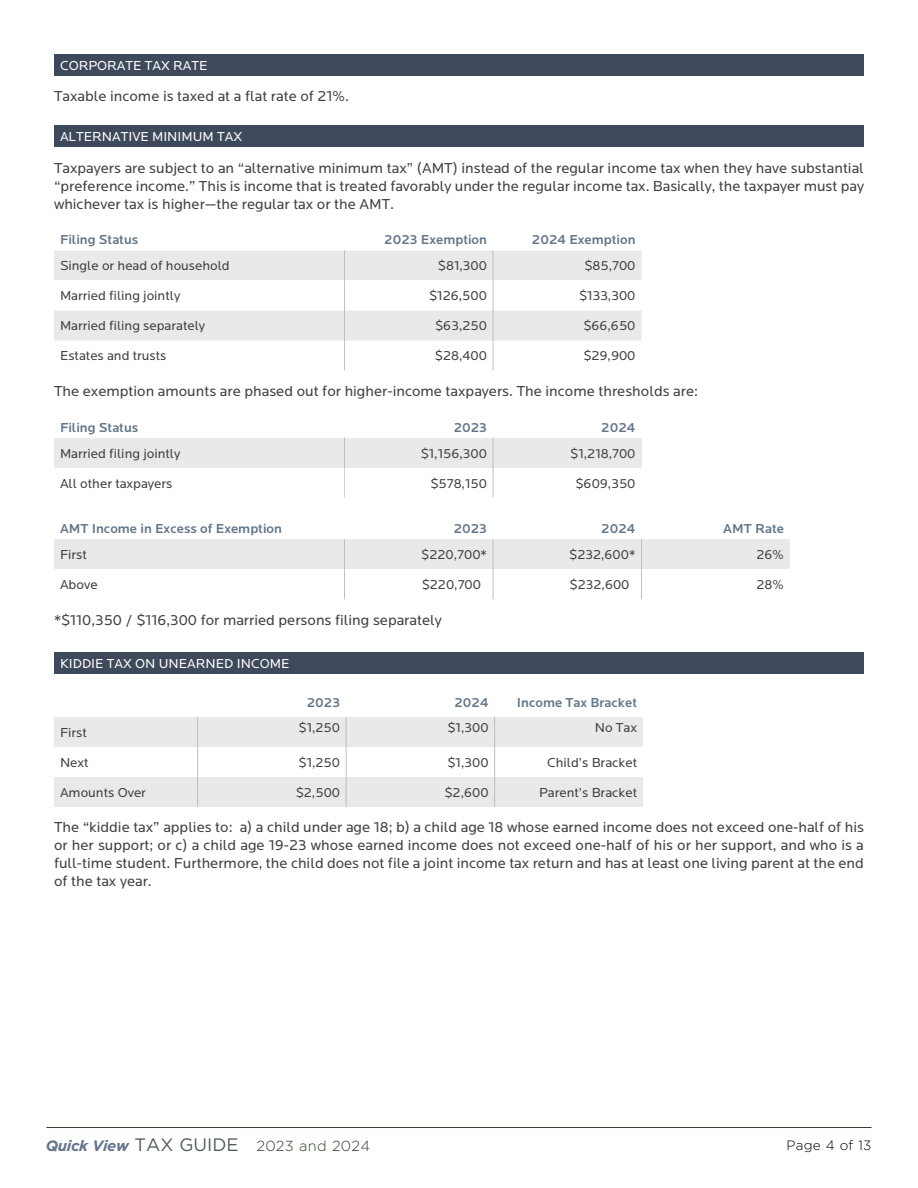
<style>
.page{position:relative;width:918px;height:1188px;background:#fff}
.page>*{position:absolute;margin:0;border:0;box-sizing:border-box;transform-origin:0 0}
.t1{font:15px/18px "Locator";color:#414042;text-align:justify}
.t2{font:300 14.55px "Gotham";letter-spacing:.02em;color:#2d3f29}
.t3{font:13.5px "Locator";color:#414042}
.t4{font:500 13.5px "Locator";color:#637689}
.t5{font:13.5px "Locator";color:#fff}
.t6{font:300 13.5px "Gotham";letter-spacing:.02em;color:#000}
.s1{font-weight:700;font-style:italic;font-size:15px;color:#637689}
.s2{font-weight:400;font-size:18px;color:#525c57}
</style>
<div class="page">
<hr style="left:46px;top:1127px;width:826px;height:1px;background:#2d3f29">
<div style="left:54px;top:54px;width:809px;height:22px;background:#3e495c"></div>
<div style="left:54px;top:125px;width:809px;height:22px;background:#3e495c"></div>
<div style="left:54px;top:250px;width:588px;height:90px;background:#e9e9ea"></div>
<div style="left:54px;top:280px;width:291px;height:30px;background:#fff"></div>
<div style="left:345px;top:280px;width:148px;height:30px;background:#fff"></div>
<div style="left:493px;top:280px;width:149px;height:30px;background:#fff"></div>
<hr style="left:344px;top:250px;width:1px;height:30px;background:#bcbec0">
<hr style="left:344px;top:280px;width:1px;height:30px;background:#bcbec0">
<hr style="left:344px;top:310px;width:1px;height:30px;background:#bcbec0">
<hr style="left:344px;top:340px;width:1px;height:30px;background:#bcbec0">
<hr style="left:493px;top:250px;width:1px;height:30px;background:#bcbec0">
<hr style="left:493px;top:280px;width:1px;height:30px;background:#bcbec0">
<hr style="left:493px;top:310px;width:1px;height:30px;background:#bcbec0">
<hr style="left:493px;top:340px;width:1px;height:30px;background:#bcbec0">
<div style="left:54px;top:438px;width:291px;height:30px;background:#e9e9ea"></div>
<div style="left:345px;top:438px;width:148px;height:30px;background:#e9e9ea"></div>
<div style="left:493px;top:438px;width:149px;height:30px;background:#e9e9ea"></div>
<hr style="left:344px;top:468px;width:1px;height:30px;background:#d1d3d4">
<hr style="left:344px;top:438px;width:1px;height:30px;background:#bcbec0">
<hr style="left:493px;top:438px;width:1px;height:30px;background:#bcbec0">
<hr style="left:493px;top:468px;width:1px;height:30px;background:#bcbec0">
<div style="left:54px;top:539px;width:291px;height:30px;background:#e9e9ea"></div>
<div style="left:345px;top:539px;width:148px;height:30px;background:#e9e9ea"></div>
<div style="left:493px;top:539px;width:149px;height:30px;background:#e9e9ea"></div>
<div style="left:642px;top:539px;width:148px;height:30px;background:#e9e9ea"></div>
<hr style="left:344px;top:539px;width:1px;height:30px;background:#bcbec0">
<hr style="left:493px;top:539px;width:1px;height:30px;background:#bcbec0">
<hr style="left:641px;top:539px;width:1px;height:30px;background:#bcbec0">
<hr style="left:344px;top:569px;width:1px;height:30px;background:#bcbec0">
<hr style="left:493px;top:569px;width:1px;height:30px;background:#bcbec0">
<hr style="left:641px;top:569px;width:1px;height:30px;background:#bcbec0">
<div style="left:54px;top:652px;width:809px;height:22px;background:#3e495c"></div>
<div style="left:54px;top:717px;width:144px;height:30px;background:#e9e9ea"></div>
<div style="left:198px;top:717px;width:148px;height:30px;background:#e9e9ea"></div>
<div style="left:346px;top:717px;width:149px;height:30px;background:#e9e9ea"></div>
<div style="left:495px;top:717px;width:148px;height:30px;background:#e9e9ea"></div>
<div style="left:54px;top:777px;width:144px;height:30px;background:#e9e9ea"></div>
<div style="left:198px;top:777px;width:148px;height:30px;background:#e9e9ea"></div>
<div style="left:346px;top:777px;width:149px;height:30px;background:#e9e9ea"></div>
<div style="left:495px;top:777px;width:148px;height:30px;background:#e9e9ea"></div>
<hr style="left:346px;top:717px;width:1px;height:30px;background:#bcbec0">
<hr style="left:494px;top:717px;width:1px;height:30px;background:#bcbec0">
<hr style="left:197px;top:747px;width:1px;height:30px;background:#bcbec0">
<hr style="left:346px;top:777px;width:1px;height:30px;background:#bcbec0">
<hr style="left:494px;top:777px;width:1px;height:30px;background:#bcbec0">
<hr style="left:197px;top:717px;width:1px;height:30px;background:#bcbec0">
<hr style="left:197px;top:777px;width:1px;height:30px;background:#bcbec0">
<hr style="left:346px;top:747px;width:1px;height:30px;background:#bcbec0">
<hr style="left:494px;top:747px;width:1px;height:30px;background:#bcbec0">
<p class="t5" style="left:60px;top:58px;width:149px">CORPORATE TAX RATE</p>
<p class="t1" style="left:54px;top:88px;width:297px">Taxable income is taxed at a flat rate of 21%.</p>
<p class="t5" style="left:60px;top:130px;width:184px">ALTERNATIVE MINIMUM TAX</p>
<p class="t1" style="left:54px;top:159px;width:812px">Taxpayers are subject to an “alternative minimum tax” (AMT) instead of the regular income tax when they have substantial “preference income.” This is income that is treated favorably under the regular income tax. Basically, the taxpayer must pay whichever tax is higher—the regular tax or the AMT.</p>
<p class="t4" style="left:60px;top:232px;width:80px">Filing Status</p>
<p class="t4" style="left:384px;top:232px;width:104px">2023 Exemption</p>
<p class="t4" style="left:532px;top:232px;width:105px">2024 Exemption</p>
<p class="t3" style="left:60px;top:259px;width:171px">Single or head of household</p>
<p class="t3" style="left:438px;top:259px;width:51px">$81,300</p>
<p class="t3" style="left:584px;top:259px;width:53px">$85,700</p>
<p class="t3" style="left:60px;top:289px;width:122px">Married filing jointly</p>
<p class="t3" style="left:429px;top:289px;width:59px">$126,500</p>
<p class="t3" style="left:579px;top:289px;width:58px">$133,300</p>
<p class="t3" style="left:60px;top:319px;width:147px">Married filing separately</p>
<p class="t3" style="left:435px;top:319px;width:53px">$63,250</p>
<p class="t3" style="left:583px;top:319px;width:54px">$66,650</p>
<p class="t3" style="left:60px;top:349px;width:108px">Estates and trusts</p>
<p class="t3" style="left:435px;top:349px;width:54px">$28,400</p>
<p class="t3" style="left:583px;top:349px;width:54px">$29,900</p>
<p class="t1" style="left:54px;top:382px;width:646px">The exemption amounts are phased out for higher-income taxpayers. The income thresholds are:</p>
<p class="t4" style="left:60px;top:419px;width:80px">Filing Status</p>
<p class="t4" style="left:454px;top:419px;width:35px">2023</p>
<p class="t4" style="left:601px;top:419px;width:36px">2024</p>
<p class="t3" style="left:60px;top:446px;width:122px">Married filing jointly</p>
<p class="t3" style="left:421px;top:446px;width:68px">$1,156,300</p>
<p class="t3" style="left:570px;top:446px;width:67px">$1,218,700</p>
<p class="t3" style="left:60px;top:476px;width:114px">All other taxpayers</p>
<p class="t3" style="left:430px;top:476px;width:58px">$578,150</p>
<p class="t3" style="left:576px;top:476px;width:61px">$609,350</p>
<p class="t4" style="left:60px;top:521px;width:223px">AMT Income in Excess of Exemption</p>
<p class="t4" style="left:454px;top:521px;width:35px">2023</p>
<p class="t4" style="left:601px;top:521px;width:36px">2024</p>
<p class="t4" style="left:723px;top:521px;width:62px">AMT Rate</p>
<p class="t3" style="left:60px;top:547px;width:28px">First</p>
<p class="t3" style="left:421px;top:547px;width:67px">$220,700*</p>
<p class="t3" style="left:569px;top:547px;width:68px">$232,600*</p>
<p class="t3" style="left:756px;top:547px;width:29px">26%</p>
<p class="t3" style="left:60px;top:577px;width:39px">Above</p>
<p class="t3" style="left:422px;top:577px;width:61px">$220,700</p>
<p class="t3" style="left:570px;top:577px;width:61px">$232,600</p>
<p class="t3" style="left:757px;top:577px;width:29px">28%</p>
<p class="t1" style="left:54px;top:611px;width:389px">*$110,350 / $116,300 for married persons filing separately</p>
<p class="t5" style="left:60px;top:656px;width:231px">KIDDIE TAX ON UNEARNED INCOME</p>
<p class="t4" style="left:307px;top:695px;width:35px">2023</p>
<p class="t4" style="left:454px;top:695px;width:36px">2024</p>
<p class="t4" style="left:517px;top:695px;width:122px">Income Tax Bracket</p>
<p class="t3" style="left:60px;top:725px;width:28px">First</p>
<p class="t3" style="left:299px;top:721px;width:43px">$1,250</p>
<p class="t3" style="left:448px;top:721px;width:43px">$1,300</p>
<p class="t3" style="left:595px;top:721px;width:44px">No Tax</p>
<p class="t3" style="left:60px;top:755px;width:30px">Next</p>
<p class="t3" style="left:299px;top:755px;width:43px">$1,250</p>
<p class="t3" style="left:448px;top:755px;width:43px">$1,300</p>
<p class="t3" style="left:547px;top:755px;width:92px">Child’s Bracket</p>
<p class="t3" style="left:60px;top:785px;width:88px">Amounts Over</p>
<p class="t3" style="left:296px;top:785px;width:46px">$2,500</p>
<p class="t3" style="left:445px;top:785px;width:46px">$2,600</p>
<p class="t3" style="left:539px;top:785px;width:99px">Parent’s Bracket</p>
<p class="t1" style="left:54px;top:819px;width:812px">The “kiddie tax” applies to: a) a child under age 18; b) a child age 18 whose earned income does not exceed one-half of his or her support; or c) a child age 19-23 whose earned income does not exceed one-half of his or her support, and who is a full-time student. Furthermore, the child does not file a joint income tax return and has at least one living parent at the end of the tax year.</p>
<p class="t2" style="left:46px;top:1137px;width:326px"><span class="s1">Quick View</span> <span class="s2">TAX GUIDE</span> 2023 and 2024</p>
<p class="t6" style="left:786px;top:1136px;width:87px">Page 4 of 13</p>
</div>
